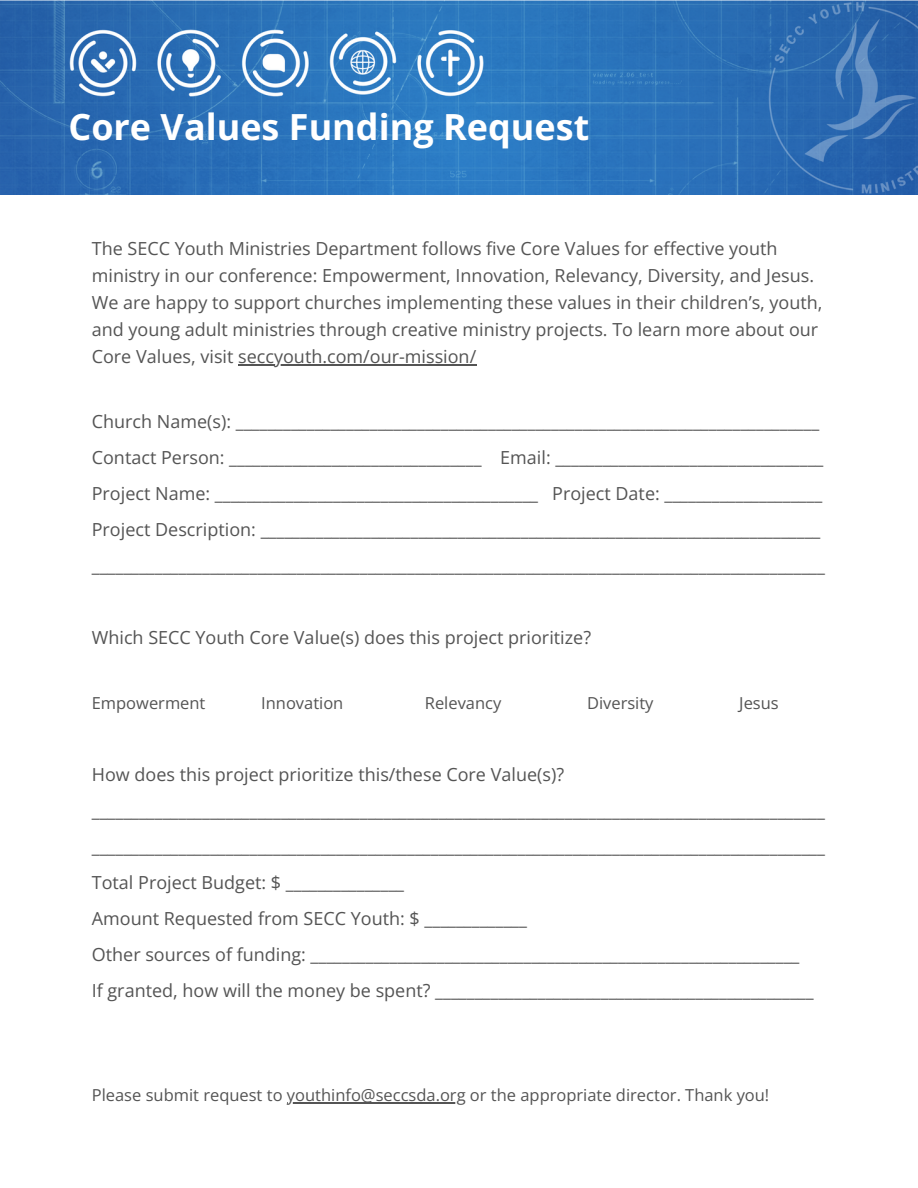
<style>
.page{position:relative;width:918px;height:1188px;background:#fff}
.page>*{position:absolute;margin:0;border:0;box-sizing:border-box;transform-origin:0 0}
.t1{font:700 36px "Open Sans";color:#fff}
.t2{font:18px/36px "Open Sans";color:#545454}
.t3{font:16.5px "Open Sans";color:#545454}
</style>
<div class="page">
<hr style="left:238px;top:364px;width:238px;height:1px;background:#545454">
<img style="left:0;top:0;width:918px;height:195px">
<hr style="left:287px;top:1102px;width:179px;height:2px;background:#545454">
<h1 class="t1" style="left:68px;top:102px;width:522px">Core Values Funding Request</h1>
<p class="t2" style="left:92px;top:235px;width:732px;line-height:27px">The SECC Youth Ministries Department follows five Core Values for effective youth ministry in our conference: Empowerment, Innovation, Relevancy, Diversity, and Jesus.<br>We are happy to support churches implementing these values in their children’s, youth, and young adult ministries through creative ministry projects. To learn more about our Core Values, visit seccyouth.com/our-mission/</p>
<p class="t2" style="left:92px;top:403px;width:735px">Church Name(s): __________________________________________________________________________ Contact Person: ________________________________ Email: __________________________________ Project Name: _________________________________________ Project Date: ____________________ Project Description: _______________________________________________________________________ _____________________________________________________________________________________________</p>
<p class="t2" style="left:92px;top:619px;width:501px">Which SECC Youth Core Value(s) does this project prioritize?</p>
<p class="t3" style="left:92px;top:691px;width:115px">Empowerment</p>
<p class="t3" style="left:261px;top:691px;width:84px">Innovation</p>
<p class="t3" style="left:425px;top:691px;width:78px">Relevancy</p>
<p class="t3" style="left:587px;top:691px;width:68px">Diversity</p>
<p class="t3" style="left:739px;top:691px;width:41px">Jesus</p>
<p class="t2" style="left:92px;top:756px;width:735px">How does this project prioritize this/these Core Value(s)? _____________________________________________________________________________________________ _____________________________________________________________________________________________ Total Project Budget: $ _______________<br>Amount Requested from SECC Youth: $ _____________<br>Other sources of funding: ______________________________________________________________<br>If granted, how will the money be spent? ________________________________________________</p>
<p class="t3" style="left:92px;top:1084px;width:679px">Please submit request to youthinfo@seccsda.org or the appropriate director. Thank you!</p>
</div>
